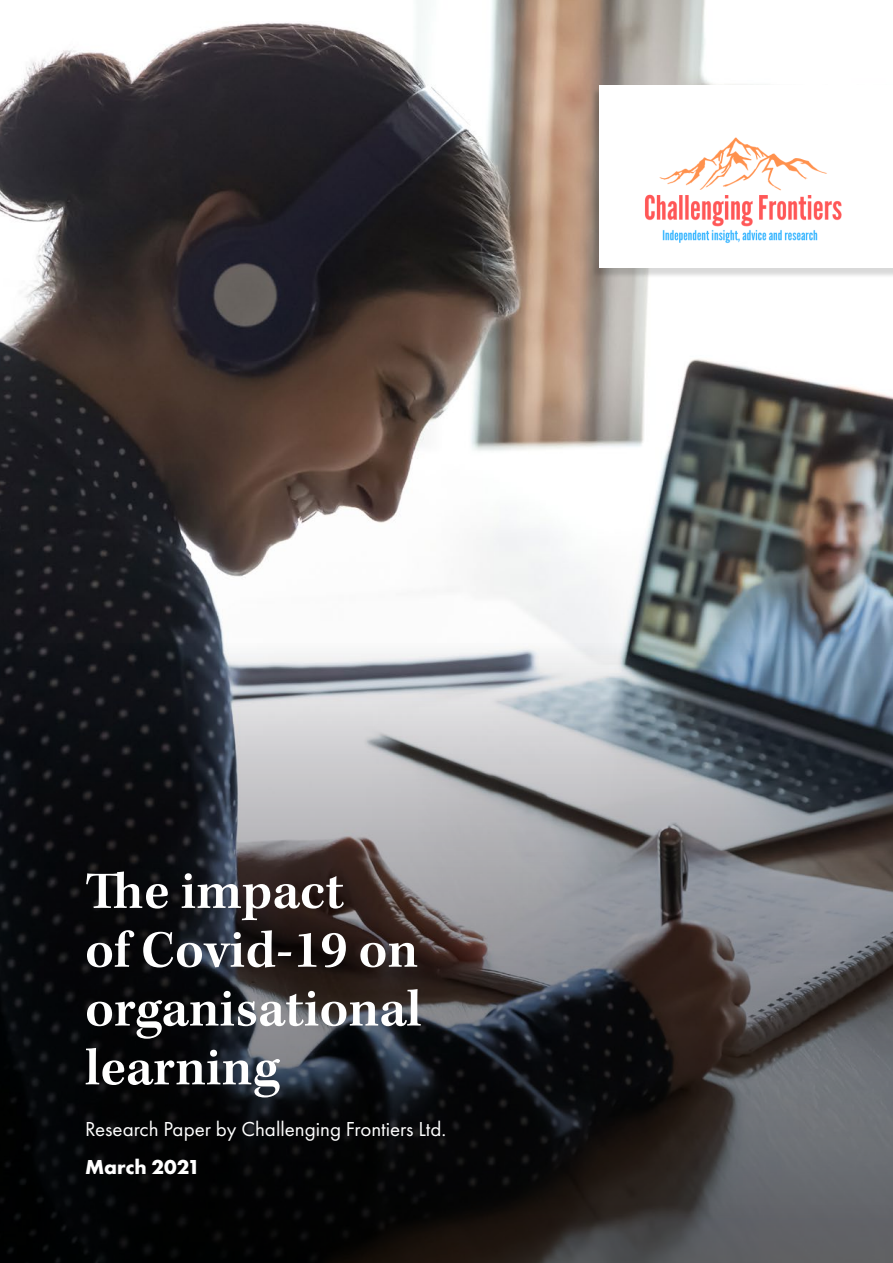
<style>
.page{position:relative;width:893px;height:1263px;background:#fff}
.page>*{position:absolute;margin:0;border:0;box-sizing:border-box;transform-origin:0 0}
.t1{font:600 54px/58.8px "Kepler Std";color:#fff}
.t2{font:21px "Futura PT";color:#fff}
.t3{font:700 21px "Futura PT";color:#fff}
</style>
<div class="page">
<img style="left:0;top:0;width:893px;height:640px">
<svg style="left:0;top:640px;width:893px;height:623px;background:#48494c"></svg>
<div style="left:591px;top:88px;width:302px;height:190px;background:#000;opacity:.15"></div>
<div style="left:600px;top:85px;width:293px;height:183px;background:#fff"></div>
<img style="left:645px;top:137px;width:197px;height:106px">
<p class="t1" style="left:85px;top:864px;width:338px">The impact<br>of Covid-19 on organisational learning</p>
<p class="t2" style="left:85px;top:1117px;width:363px">Research Paper by Challenging Frontiers Ltd.</p>
<p class="t3" style="left:85px;top:1153px;width:117px">March 2021</p>
</div>
